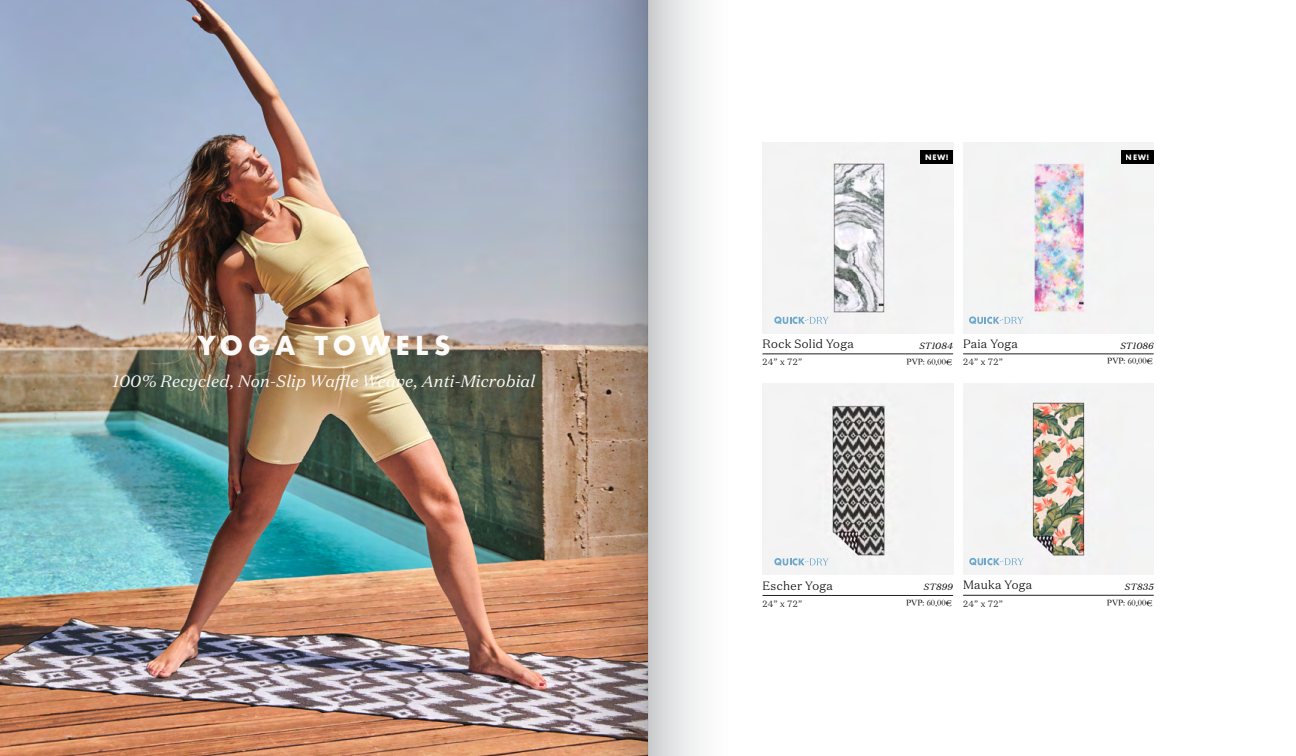
<style>
.page{position:relative;width:1296px;height:756px;background:#fff}
.page>*{position:absolute;margin:0;border:0;box-sizing:border-box;transform-origin:0 0}
.t1{font:700 25.5px "Futura";letter-spacing:.195em;color:#fff}
.t2{font:italic 16.5px "Domaine Text";letter-spacing:.01em;color:#fff}
.t3{font:300 12px "Domaine Text";letter-spacing:.025em;color:#000}
.t4{font:9px "ST Songti TC Regular";color:#000}
.t5{font:300 9px "Domaine Text";letter-spacing:.045em;color:#000}
.t6{font:italic 9px "Domaine Text";letter-spacing:.025em;color:#000}
.t7{font:700 7.2px "Futura";letter-spacing:.075em;color:#fff}
.s1{font-weight:400;font-style:italic;font-size:9px}
</style>
<div class="page">
<img style="left:0;top:0;width:648px;height:756px">
<hr style="left:648px;top:0;width:1px;height:756px;background:#000101">
<hr style="left:762px;top:354px;width:191px;height:1px;background:#221f20">
<hr style="left:762px;top:595px;width:191px;height:1px;background:#221f20">
<hr style="left:963px;top:595px;width:191px;height:1px;background:#221f20">
<hr style="left:963px;top:354px;width:191px;height:1px;background:#221f20">
<img style="left:762px;top:142px;width:191px;height:191px">
<img style="left:762px;top:384px;width:191px;height:191px">
<img style="left:963px;top:142px;width:191px;height:191px">
<img style="left:963px;top:384px;width:191px;height:190px">
<div style="left:921px;top:150px;width:32px;height:14px;background:#000"></div>
<div style="left:1122px;top:150px;width:32px;height:14px;background:#000"></div>
<svg style="left:774px;top:316px;width:55px;height:8px"></svg>
<svg style="left:774px;top:558px;width:55px;height:8px"></svg>
<svg style="left:969px;top:316px;width:54px;height:8px"></svg>
<svg style="left:969px;top:558px;width:55px;height:7px"></svg>
<h1 class="t1" style="left:197px;top:329px;width:255px">YOGA TOWELS</h1>
<p class="t2" style="left:113px;top:371px;width:424px">100% Recycled, Non-Slip Waffle Weave, Anti-Microbial</p>
<p class="t7" style="left:925px;top:152px;width:25px">NEW!</p>
<p class="t7" style="left:1126px;top:152px;width:25px">NEW!</p>
<p class="t3" style="left:762px;top:336px;width:93px">Rock Solid Yoga</p>
<p class="t5" style="left:762px;top:356px;width:41px">24” x 72”</p>
<p class="t3" style="left:919px;top:336px;width:100px"><span class="s1">ST1084</span> Paia Yoga</p>
<p class="t6" style="left:1120px;top:340px;width:35px">ST1086</p>
<p class="t4" style="left:907px;top:355px;width:47px">PVP: 60,00€</p>
<p class="t4" style="left:1107px;top:355px;width:47px">PVP: 60,00€</p>
<p class="t5" style="left:963px;top:356px;width:41px">24” x 72”</p>
<p class="t3" style="left:762px;top:578px;width:72px">Escher Yoga</p>
<p class="t3" style="left:963px;top:578px;width:71px">Mauka Yoga</p>
<p class="t6" style="left:924px;top:582px;width:31px">ST899</p>
<p class="t6" style="left:1125px;top:581px;width:30px">ST835</p>
<p class="t4" style="left:906px;top:597px;width:47px">PVP: 60,00€</p>
<p class="t4" style="left:1107px;top:596px;width:47px">PVP: 60,00€</p>
<p class="t5" style="left:762px;top:598px;width:41px">24” x 72”</p>
<p class="t5" style="left:963px;top:598px;width:41px">24” x 72”</p>
</div>
